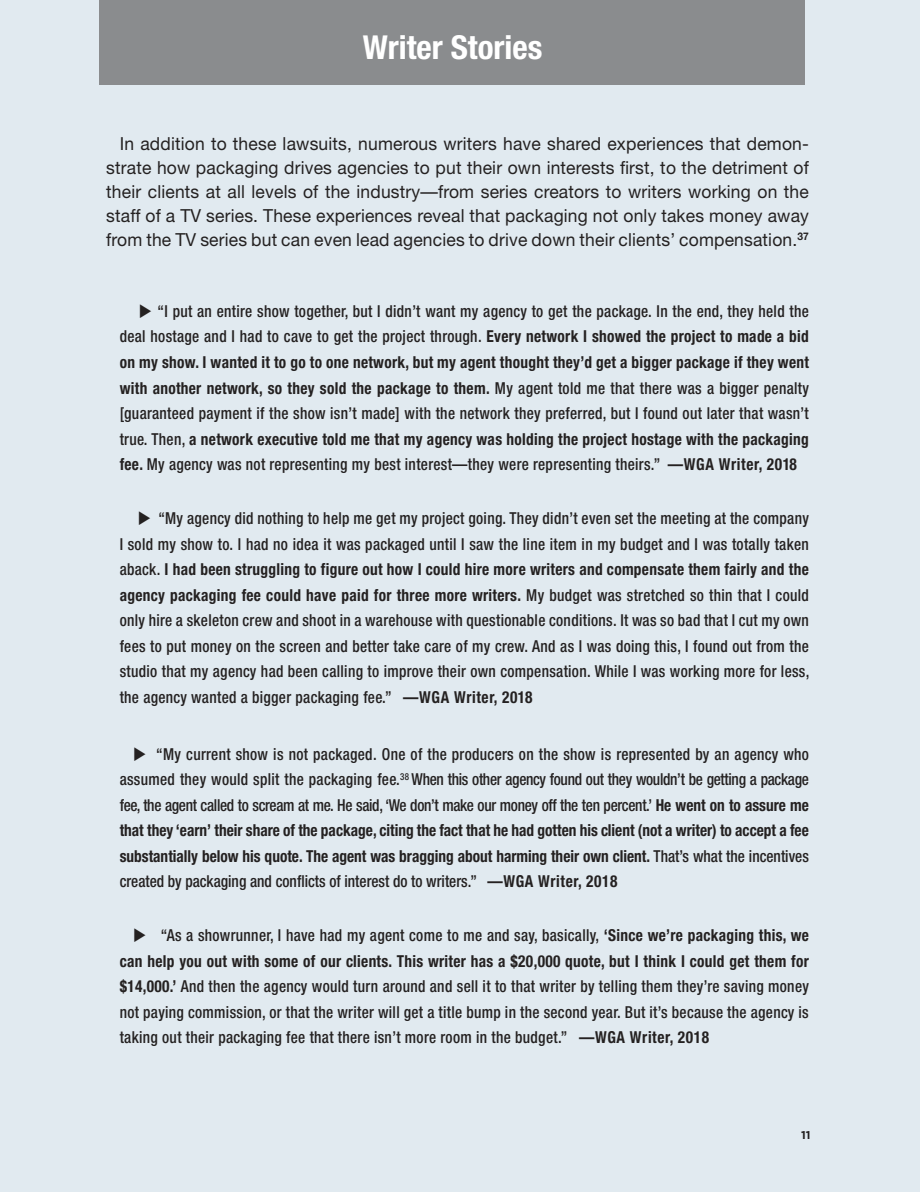
<style>
.page{position:relative;width:920px;height:1192px;background:#fff}
.page>*{position:absolute;margin:0;border:0;box-sizing:border-box;transform-origin:0 0}
.SUBHEADS{font:700 condensed 33px "Helvetica Neue";color:#fff}
.BODY_COPY{font:18px/24px "Helvetica Neue";letter-spacing:.01em;color:#242121;text-align:justify}
.IN_SENTENCE_QUOTE{font:500 condensed 16.5px/25.5px "Helvetica Neue";letter-spacing:.02em;color:#242121;text-align:justify;scale:.93 1}
.t1{font:700 11.25px "Gotham";color:#242121}
.s1{font-weight:700}
</style>
<div class="page">
<div style="left:0;top:0;width:919px;height:1192px;background:#e1eaf0"></div>
<div style="left:99px;top:0;width:705px;height:85px;background:#8a8c8e"></div>
<p class="SUBHEADS" style="left:362px;top:28px;width:181px">Writer Stories</p>
<p class="BODY_COPY" style="left:106px;top:131px;width:704px;text-indent:14px">In addition to these lawsuits, numerous writers have shared experiences that demon&shy;strate how packaging drives agencies to put their own interests first, to the detriment of their clients at all levels of the industry—from series creators to writers working on the staff of a TV series. These experiences reveal that packaging not only takes money away from the TV series but can even lead agencies to drive down their clients’ compensation.<sup>37</sup></p>
<p class="IN_SENTENCE_QUOTE" style="left:120px;top:298px;width:742px;text-indent:19px">◆ “I put an entire show together, but I didn’t want my agency to get the package. In the end, they held the deal hostage and I had to cave to get the project through. <span class="s1">Every network I showed the project to made a bid on my show. I wanted it to go to one network, but my agent thought they’d get a bigger package if they went with another network, so they sold the package to them.</span> My agent told me that there was a bigger penalty [guaranteed payment if the show isn’t made] with the network they preferred, but I found out later that wasn’t true. Then, <span class="s1">a network executive told me that my agency was holding the project hostage with the packaging fee.</span> My agency was not representing my best interest—they were representing theirs.” <span class="s1">—WGA Writer, 2018</span></p>
<p class="IN_SENTENCE_QUOTE" style="left:120px;top:505px;width:742px;text-indent:18px">◆ “My agency did nothing to help me get my project going. They didn’t even set the meeting at the company I sold my show to. I had no idea it was packaged until I saw the line item in my budget and I was totally taken aback. <span class="s1">I had been struggling to figure out how I could hire more writers and compensate them fairly and the agency packaging fee could have paid for three more writers.</span> My budget was stretched so thin that I could only hire a skeleton crew and shoot in a warehouse with questionable conditions. It was so bad that I cut my own fees to put money on the screen and better take care of my crew. And as I was doing this, I found out from the studio that my agency had been calling to improve their own compensation. While I was working more for less, the agency wanted a bigger packaging fee.” <span class="s1">—WGA Writer, 2018</span></p>
<p class="IN_SENTENCE_QUOTE" style="left:120px;top:741px;width:742px;text-indent:14px">◆ “My current show is not packaged. One of the producers on the show is represented by an agency who assumed they would split the packaging fee.<sup>38</sup> When this other agency found out they wouldn’t be getting a package fee, the agent called to scream at me. He said, ‘We don’t make our money off the ten percent.’ <span class="s1">He went on to assure me that they ‘earn’ their share of the package, citing the fact that he had gotten his client (not a writer) to accept a fee substantially below his quote. The agent was bragging about harming their own client.</span> That’s what the incentives created by packaging and conflicts of interest do to writers.” <span class="s1">—WGA Writer, 2018</span></p>
<p class="IN_SENTENCE_QUOTE" style="left:120px;top:922px;width:742px;text-indent:14px">◆ “As a showrunner, I have had my agent come to me and say, basically, <span class="s1">‘Since we’re packaging this, we can help you out with some of our clients. This writer has a $20,000 quote, but I think I could get them for $14,000.’</span> And then the agency would turn around and sell it to that writer by telling them they’re saving money not paying commission, or that the writer will get a title bump in the second year. But it’s because the agency is taking out their packaging fee that there isn’t more room in the budget.” <span class="s1">—WGA Writer, 2018</span></p>
<p class="t1" style="left:800px;top:1128px;width:11px">11</p>
</div>
